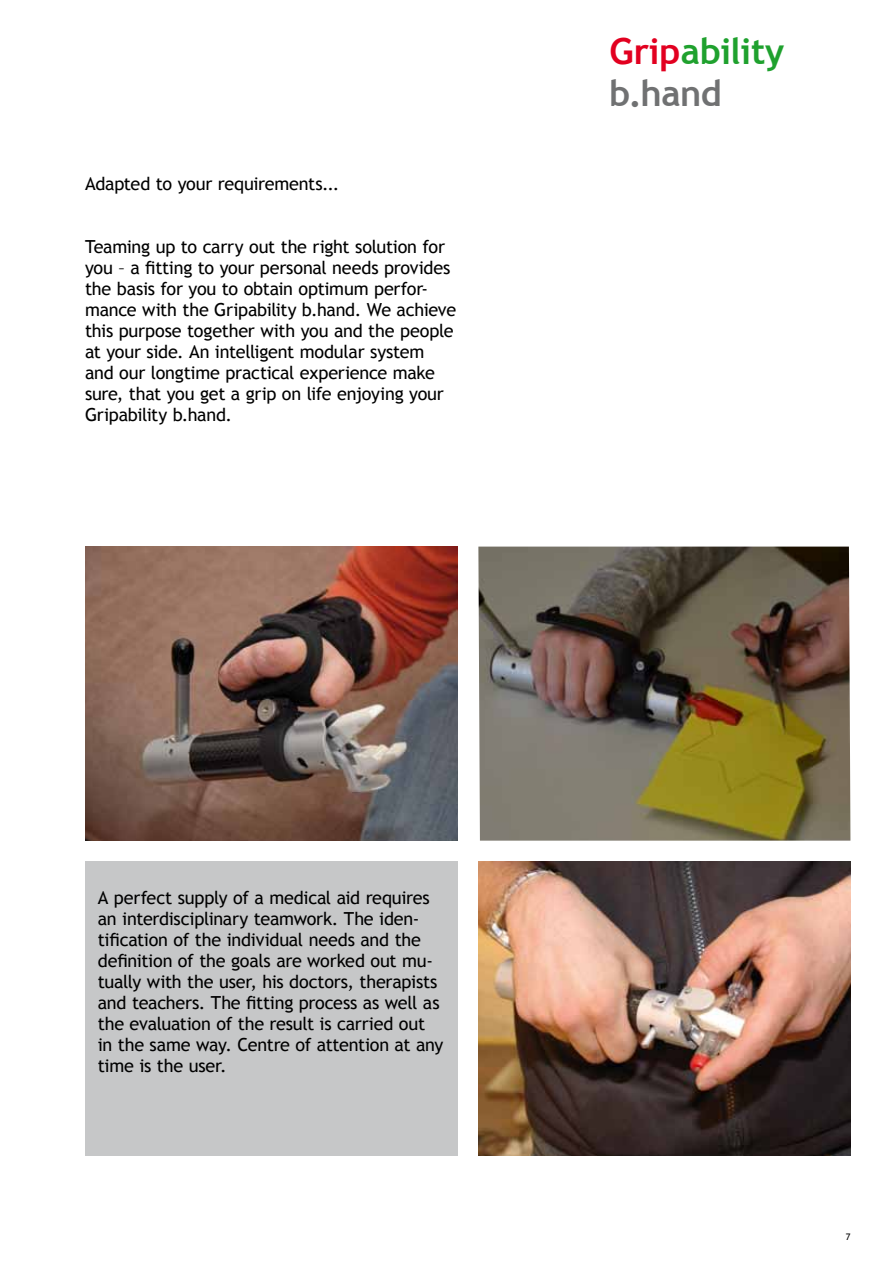
<style>
.page{position:relative;width:893px;height:1263px;background:#fff}
.page>*{position:absolute;margin:0;border:0;box-sizing:border-box;transform-origin:0 0}
.t1{font:700 36px/42px "Trebuchet MS";letter-spacing:-.01em;color:#1fa12e}
.t2{font:18px/21px "Trebuchet MS";letter-spacing:-.015em;color:#000}
.t3{font:9px "Trebuchet MS";color:#000}
.s1{color:#e20020}
.s2{color:#707172}
</style>
<div class="page">
<div style="left:85px;top:861px;width:372px;height:294px;background:#c6c7c8"></div>
<img style="left:478px;top:861px;width:372px;height:294px">
<img style="left:478px;top:547px;width:372px;height:294px">
<img style="left:85px;top:547px;width:372px;height:294px">
<p class="t2" style="left:85px;top:173px;width:256px">Adapted to your requirements...</p>
<p class="t2" style="left:85px;top:236px;width:373px">Teaming up to carry out the right solution for you – a fitting to your personal needs provides the basis for you to obtain optimum perfor&shy;mance with the Gripability b.hand. We achieve this purpose together with you and the people at your side. An intelligent modular system and our longtime practical experience make sure, that you get a grip on life enjoying your Gripability b.hand.</p>
<h1 class="t1" style="left:609px;top:30px;width:176px"><span class="s1">Grip</span>ability <span class="s2">b.hand</span></h1>
<p class="t2" style="left:98px;top:887px;width:347px">A perfect supply of a medical aid requires an interdisciplinary teamwork. The iden&shy;tification of the individual needs and the definition of the goals are worked out mu&shy;tually with the user, his doctors, therapists and teachers. The fitting process as well as the evaluation of the result is carried out in the same way. Centre of attention at any time is the user.</p>
<p class="t3" style="left:846px;top:1231px;width:6px">7</p>
</div>
